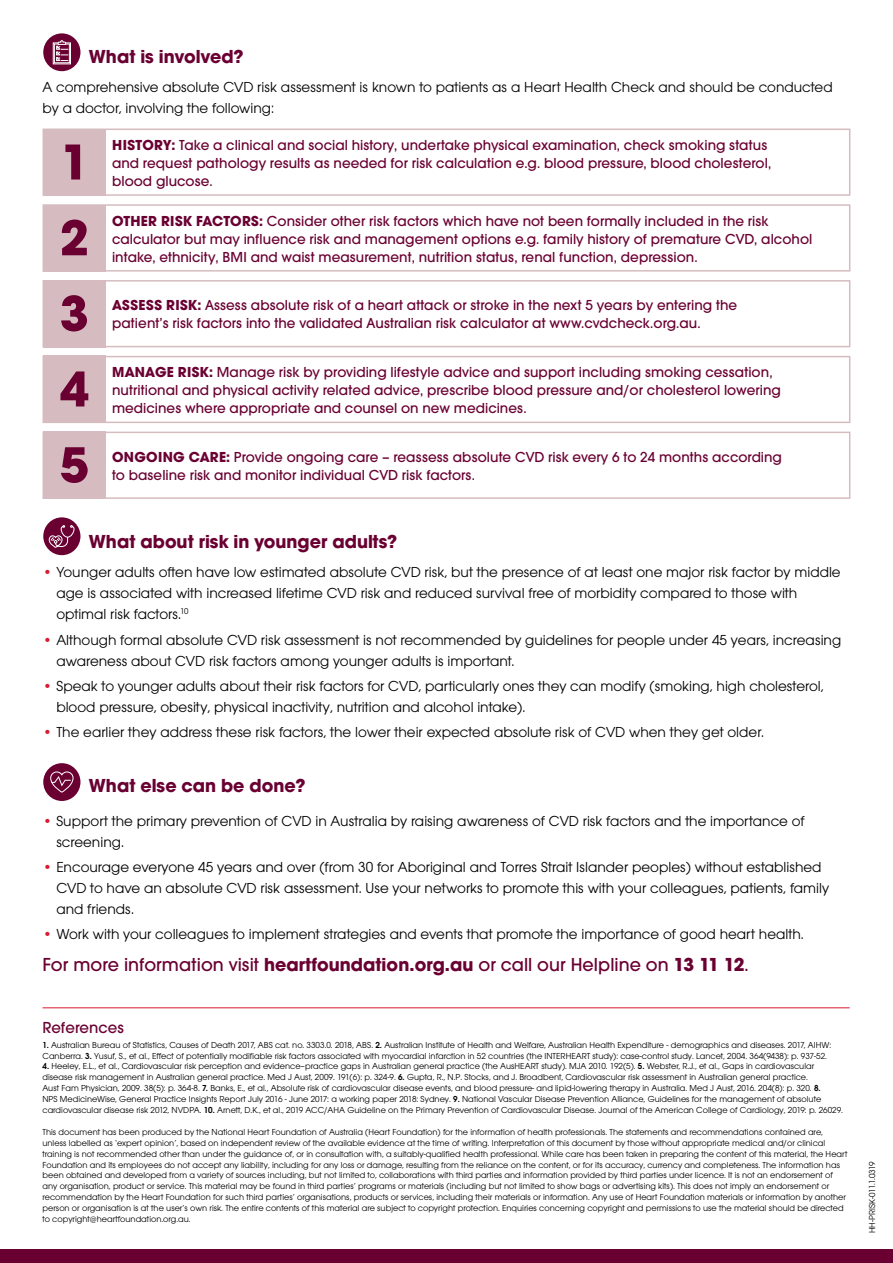
<style>
.page{position:relative;width:893px;height:1263px;background:#fff}
.page>*{position:absolute;margin:0;border:0;box-sizing:border-box;transform-origin:0 0}
.t1{font:700 52.2px "Avalon";color:#6a0032}
.t2{font:500 19.5px "Avalon";color:#6a0032}
.t3{font:700 19.5px "Avalon";color:#6a0032}
.t4{font:500 16.5px "Avalon";color:#6a0032}
.t5{font:15px/21px "Avalon";color:#000}
.t6{font:500 15px/18px "Avalon";color:#6a0032}
.t7{font:9px/10.8px "Avalon";color:#000}
.s1{font-weight:700}
.s2{color:#da1a32}
.s3{font-weight:600}
</style>
<div class="page">
<div style="left:0;top:1249px;width:893px;height:14px;background:#6a0032"></div>
<div style="left:43px;top:129px;width:807px;height:67px;border:2px solid #d6bcc0"></div>
<div style="left:43px;top:129px;width:63px;height:67px;background:#d6bcc0"></div>
<div style="left:43px;top:204px;width:807px;height:68px;border:2px solid #d6bcc0"></div>
<div style="left:43px;top:205px;width:63px;height:67px;background:#d6bcc0"></div>
<div style="left:43px;top:280px;width:807px;height:67px;border:2px solid #d6bcc0"></div>
<div style="left:43px;top:280px;width:63px;height:67px;background:#d6bcc0"></div>
<div style="left:43px;top:356px;width:807px;height:67px;border:2px solid #d6bcc0"></div>
<div style="left:43px;top:356px;width:63px;height:67px;background:#d6bcc0"></div>
<div style="left:43px;top:432px;width:807px;height:67px;border:2px solid #d6bcc0"></div>
<div style="left:43px;top:432px;width:63px;height:67px;background:#d6bcc0"></div>
<hr style="left:43px;top:1007px;width:807px;height:1px;background:#da1a32">
<div style="left:43px;top:33px;width:37px;height:38px;background:#6a0032;border-radius:50%"></div>
<svg style="left:52px;top:40px;width:19px;height:25px"></svg>
<div style="left:43px;top:763px;width:37px;height:38px;background:#6a0032;border-radius:50%"></div>
<svg style="left:50px;top:771px;width:24px;height:22px"></svg>
<div style="left:43px;top:517px;width:37px;height:38px;background:#6a0032;border-radius:50%"></div>
<svg style="left:48px;top:525px;width:27px;height:23px"></svg>
<h2 class="t3" style="left:89px;top:44px;width:156px">What is involved?</h2>
<h3 class="t5" style="left:43px;top:77px;width:792px">A comprehensive absolute CVD risk assessment is known to patients as a Heart Health Check and should be conducted by a doctor, involving the following:</h3>
<h1 class="t1" style="left:60px;top:130px;width:30px">1</h1>
<h1 class="t1" style="left:60px;top:206px;width:30px">2</h1>
<h1 class="t1" style="left:60px;top:282px;width:30px">3</h1>
<h1 class="t1" style="left:60px;top:357px;width:30px">4</h1>
<h1 class="t1" style="left:60px;top:433px;width:30px">5</h1>
<h3 class="t6" style="left:112px;top:136px;width:661px"><span class="s1">HISTORY:</span> Take a clinical and social history, undertake physical examination, check smoking status and request pathology results as needed for risk calculation e.g. blood pressure, blood cholesterol,</h3>
<h3 class="t6" style="left:112px;top:172px;width:102px">blood glucose.</h3>
<h3 class="t6" style="left:112px;top:212px;width:702px"><span class="s1">OTHER RISK FACTORS:</span> Consider other risk factors which have not been formally included in the risk calculator but may influence risk and management options e.g. family history of premature CVD, alcohol</h3>
<h3 class="t6" style="left:112px;top:248px;width:587px">intake, ethnicity, BMI and waist measurement, nutrition status, renal function, depression.</h3>
<h3 class="t6" style="left:112px;top:296px;width:626px"><span class="s1">ASSESS RISK:</span> Assess absolute risk of a heart attack or stroke in the next 5 years by entering the</h3>
<h3 class="t6" style="left:112px;top:314px;width:590px">patient’s risk factors into the validated Australian risk calculator at www.cvdcheck.org.au.</h3>
<h3 class="t6" style="left:112px;top:363px;width:670px"><span class="s1">MANAGE RISK:</span> Manage risk by providing lifestyle advice and support including smoking cessation, nutritional and physical activity related advice, prescribe blood pressure and/or cholesterol lowering</h3>
<h3 class="t6" style="left:112px;top:399px;width:416px">medicines where appropriate and counsel on new medicines.</h3>
<h3 class="t6" style="left:112px;top:448px;width:671px"><span class="s1">ONGOING CARE:</span> Provide ongoing care – reassess absolute CVD risk every 6 to 24 months according</h3>
<h3 class="t6" style="left:112px;top:466px;width:364px">to baseline risk and monitor individual CVD risk factors.</h3>
<h2 class="t3" style="left:89px;top:529px;width:310px">What about risk in younger adults?</h2>
<p class="t5" style="left:56px;top:562px;width:786px;text-indent:-14px"><span class="s2">•</span> Younger adults often have low estimated absolute CVD risk, but the presence of at least one major risk factor by middle age is associated with increased lifetime CVD risk and reduced survival free of morbidity compared to those with optimal risk factors.<sup>10</sup></p>
<h3 class="t5" style="left:56px;top:629px;width:786px;text-indent:-14px"><span class="s2">•</span> Although formal absolute CVD risk assessment is not recommended by guidelines for people under 45 years, increasing awareness about CVD risk factors among younger adults is important.</h3>
<h3 class="t5" style="left:56px;top:675px;width:769px;text-indent:-14px"><span class="s2">•</span> Speak to younger adults about their risk factors for CVD, particularly ones they can modify (smoking, high cholesterol, blood pressure, obesity, physical inactivity, nutrition and alcohol intake).</h3>
<h3 class="t5" style="left:43px;top:722px;width:723px"><span class="s2">•</span> The earlier they address these risk factors, the lower their expected absolute risk of CVD when they get older.</h3>
<h2 class="t3" style="left:89px;top:774px;width:218px">What else can be done?</h2>
<h3 class="t5" style="left:56px;top:810px;width:750px;text-indent:-14px"><span class="s2">•</span> Support the primary prevention of CVD in Australia by raising awareness of CVD risk factors and the importance of screening.</h3>
<p class="t5" style="left:56px;top:857px;width:774px;text-indent:-14px"><span class="s2">•</span> Encourage everyone 45 years and over (from 30 for Aboriginal and Torres Strait Islander peoples) without established<br>CVD to have an absolute CVD risk assessment. Use your networks to promote this with your colleagues, patients, family and friends.</p>
<h3 class="t5" style="left:43px;top:924px;width:763px"><span class="s2">•</span> Work with your colleagues to implement strategies and events that promote the importance of good heart health.</h3>
<h2 class="t2" style="left:43px;top:953px;width:708px">For more information visit <span class="s1">heartfoundation.org.au</span> or call our Helpline on <span class="s1">13 11 12</span>.</h2>
<h3 class="t4" style="left:43px;top:1018px;width:83px">References</h3>
<p class="t7" style="left:43px;top:1039px;width:790px"><span class="s3">1.</span> Australian Bureau of Statistics, Causes of Death 2017, ABS cat. no. 3303.0. 2018, ABS. <span class="s3">2.</span> Australian Institute of Health and Welfare, Australian Health Expenditure - demographics and diseases. 2017, AIHW:<br>Canberra. <span class="s3">3.</span> Yusuf, S., et al., Effect of potentially modifiable risk factors associated with myocardial infarction in 52 countries (the INTERHEART study): case-control study. Lancet, 2004. 364(9438): p. 937-52.</p>
<p class="t7" style="left:43px;top:1061px;width:802px"><span class="s3">4.</span> Heeley, E.L., et al., Cardiovascular risk perception and evidence–practice gaps in Australian general practice (the AusHEART study). MJA 2010. 192(5). <span class="s3">5.</span> Webster, R.J., et al., Gaps in cardiovascular disease risk management in Australian general practice. Med J Aust, 2009. 191(6): p. 324-9. <span class="s3">6.</span> Gupta, R., N.P. Stocks, and J. Broadbent, Cardiovascular risk assessment in Australian general practice.<br>Aust Fam Physician, 2009. 38(5): p. 364-8. <span class="s3">7.</span> Banks, E., et al., Absolute risk of cardiovascular disease events, and blood pressure- and lipid-lowering therapy in Australia. Med J Aust, 2016. 204(8): p. 320. <span class="s3">8.<br></span>NPS MedicineWise, General Practice Insights Report July 2016 - June 2017: a working paper 2018: Sydney. <span class="s3">9.</span> National Vascular Disease Prevention Alliance, Guidelines for the management of absolute cardiovascular disease risk 2012, NVDPA. <span class="s3">10.</span> Arnett, D.K., et al., 2019 ACC/AHA Guideline on the Primary Prevention of Cardiovascular Disease. Journal of the American College of Cardiology, 2019: p. 26029.</p>
<p class="t7" style="left:43px;top:1127px;width:806px">This document has been produced by the National Heart Foundation of Australia (Heart Foundation) for the information of health professionals. The statements and recommendations contained are, unless labelled as ‘expert opinion’, based on independent review of the available evidence at the time of writing. Interpretation of this document by those without appropriate medical and/or clinical training is not recommended other than under the guidance of, or in consultation with, a suitably-qualified health professional. While care has been taken in preparing the content of this material, the Heart Foundation and its employees do not accept any liability, including for any loss or damage, resulting from the reliance on the content, or for its accuracy, currency and completeness. The information has been obtained and developed from a variety of sources including, but not limited to, collaborations with third parties and information provided by third parties under licence. It is not an endorsement of any organisation, product or service. This material may be found in third parties’ programs or materials (including but not limited to show bags or advertising kits). This does not imply an endorsement or recommendation by the Heart Foundation for such third parties’ organisations, products or services, including their materials or information. Any use of Heart Foundation materials or information by another person or organisation is at the user’s own risk. The entire contents of this material are subject to copyright protection. Enquiries concerning copyright and permissions to use the material should be directed to copyright@heartfoundation.org.au.</p>
<p class="t7" style="left:867px;top:1233px;width:73px;rotate:-90deg">HH-PRISK-011.1.0319</p>
</div>
